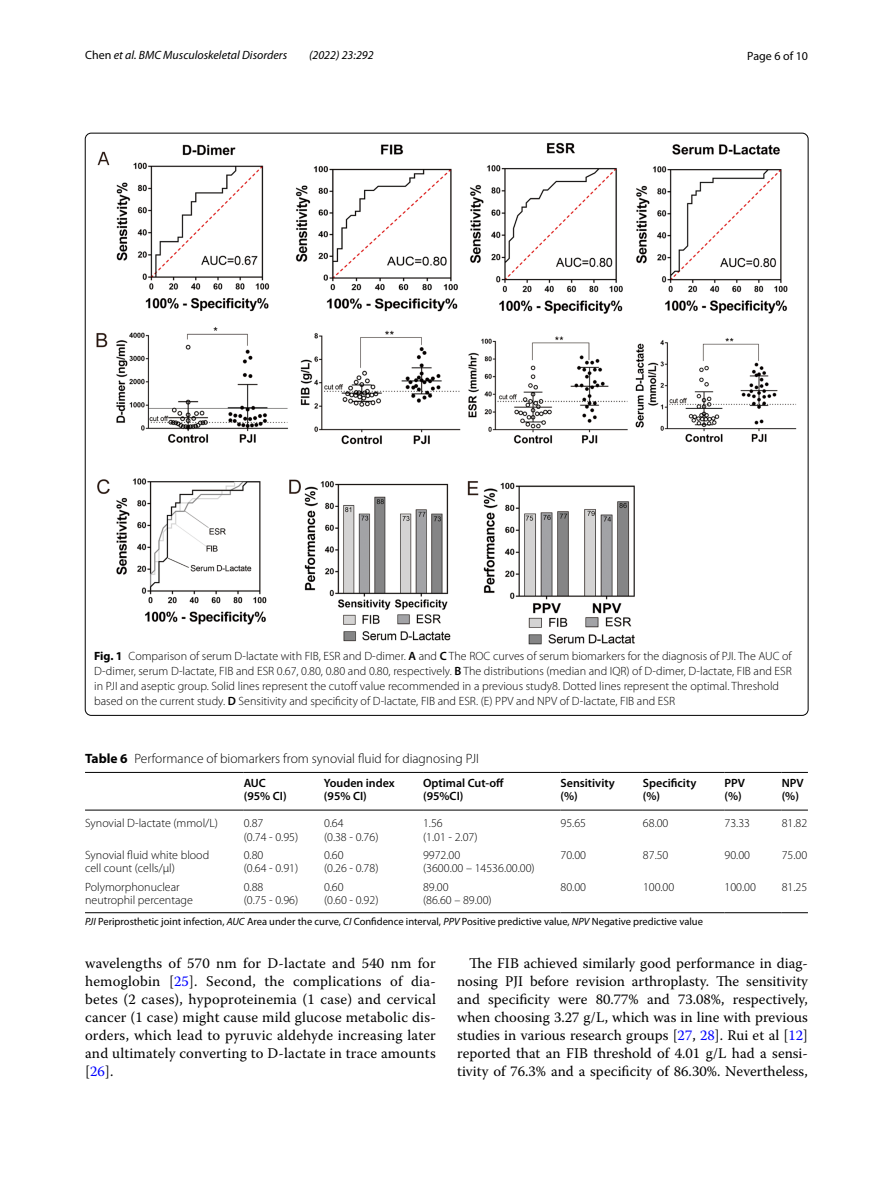
<style>
.page{position:relative;width:893px;height:1187px;background:#fff}
.page>*{position:absolute;margin:0;border:0;box-sizing:border-box;transform-origin:0 0}
.t1{font:14.7px/18px "Warnock Pro";letter-spacing:.005em;color:#000;text-align:justify}
.t2{font:300 13.5px "Myriad Pro";color:#000}
.t3{font:300 12px/13.5px "Myriad Pro";color:#000}
.t4{font:600 12px/13.5px "Myriad Pro";color:#000}
.t5{font:italic 12px "Myriad Pro";color:#000}
.t6{font:12px "Myriad Pro";color:#000}
.t7{font:10.5px "Myriad Pro";color:#000}
.s1{font-style:normal}
.s2{font-weight:700}
.s3{font-weight:600}
.s4{font-style:italic}
.s5{color:#00f}
</style>
<div class="page">
<img style="left:96px;top:142px;width:701px;height:502px">
<hr style="left:85px;top:772px;width:159px;height:1px;background:#000">
<hr style="left:85px;top:809px;width:159px;height:1px;background:#000">
<hr style="left:244px;top:772px;width:80px;height:1px;background:#000">
<hr style="left:244px;top:809px;width:80px;height:1px;background:#000">
<hr style="left:324px;top:772px;width:99px;height:1px;background:#000">
<hr style="left:324px;top:809px;width:99px;height:1px;background:#000">
<hr style="left:423px;top:772px;width:137px;height:1px;background:#000">
<hr style="left:423px;top:809px;width:137px;height:1px;background:#000">
<hr style="left:560px;top:772px;width:83px;height:1px;background:#000">
<hr style="left:560px;top:809px;width:83px;height:1px;background:#000">
<hr style="left:643px;top:772px;width:81px;height:1px;background:#000">
<hr style="left:643px;top:809px;width:81px;height:1px;background:#000">
<hr style="left:724px;top:772px;width:58px;height:1px;background:#000">
<hr style="left:724px;top:809px;width:58px;height:1px;background:#000">
<svg style="left:782px;top:772px;width:26px;height:1px"></svg>
<svg style="left:782px;top:809px;width:26px;height:1px"></svg>
<hr style="left:85px;top:912px;width:159px;height:1px;background:#000">
<hr style="left:244px;top:912px;width:80px;height:1px;background:#000">
<hr style="left:324px;top:912px;width:99px;height:1px;background:#000">
<hr style="left:423px;top:912px;width:137px;height:1px;background:#000">
<hr style="left:560px;top:912px;width:83px;height:1px;background:#000">
<hr style="left:643px;top:912px;width:81px;height:1px;background:#000">
<hr style="left:724px;top:912px;width:58px;height:1px;background:#000">
<svg style="left:782px;top:912px;width:26px;height:1px"></svg>
<p class="t5" style="left:85px;top:48px;width:204px"><span class="s1">Chen</span> et al. BMC Musculoskeletal Disorders</p>
<p class="t5" style="left:309px;top:48px;width:66px">(2022) 23:292</p>
<p class="t6" style="left:747px;top:48px;width:62px">Page 6 of 10</p>
<p class="t3" style="left:94px;top:648px;width:699px;line-height:15px"><span class="s2">Fig. 1</span> Comparison of serum D-lactate with FIB, ESR and D-dimer. <span class="s3">A</span> and <span class="s3">C</span> The ROC curves of serum biomarkers for the diagnosis of PJI. The AUC of D-dimer, serum D-lactate, FIB and ESR 0.67, 0.80, 0.80 and 0.80, respectively. <span class="s3">B</span> The distributions (median and IQR) of D-dimer, D-lactate, FIB and ESR in PJI and aseptic group. Solid lines represent the cutoff value recommended in a previous study8. Dotted lines represent the optimal. Threshold based on the current study. <span class="s3">D</span> Sensitivity and specificity of D-lactate, FIB and ESR. (E) PPV and NPV of D-lactate, FIB and ESR</p>
<p class="t2" style="left:85px;top:750px;width:395px"><span class="s2">Table 6</span> Performance of biomarkers from synovial fluid for diagnosing PJI</p>
<p class="t4" style="left:244px;top:775px;width:44px">AUC (95% CI)</p>
<p class="t4" style="left:324px;top:775px;width:72px">Youden index (95% CI)</p>
<p class="t4" style="left:423px;top:775px;width:82px">Optimal Cut-off (95%CI)</p>
<p class="t4" style="left:560px;top:775px;width:56px">Sensitivity (%)</p>
<p class="t4" style="left:643px;top:775px;width:55px">Specificity (%)</p>
<p class="t4" style="left:725px;top:775px;width:22px">PPV (%)</p>
<p class="t4" style="left:782px;top:775px;width:23px">NPV (%)</p>
<p class="t3" style="left:85px;top:816px;width:134px">Synovial D-lactate (mmol/L)</p>
<p class="t3" style="left:244px;top:816px;width:56px">0.87<br>(0.74 - 0.95)</p>
<p class="t3" style="left:324px;top:816px;width:56px">0.64<br>(0.38 - 0.76)</p>
<p class="t3" style="left:423px;top:816px;width:56px">1.56<br>(1.01 - 2.07)</p>
<p class="t3" style="left:561px;top:816px;width:27px">95.65</p>
<p class="t3" style="left:643px;top:816px;width:27px">68.00</p>
<p class="t3" style="left:725px;top:816px;width:27px">73.33</p>
<p class="t3" style="left:782px;top:816px;width:27px">81.82</p>
<p class="t3" style="left:85px;top:848px;width:126px">Synovial fluid white blood cell count (cells/μl)</p>
<p class="t3" style="left:244px;top:848px;width:56px">0.80<br>(0.64 - 0.91)</p>
<p class="t3" style="left:324px;top:848px;width:56px">0.60<br>(0.26 - 0.78)</p>
<p class="t3" style="left:423px;top:848px;width:113px">9972.00<br>(3600.00 – 14536.00.00)</p>
<p class="t3" style="left:561px;top:848px;width:27px">70.00</p>
<p class="t3" style="left:643px;top:848px;width:27px">87.50</p>
<p class="t3" style="left:725px;top:848px;width:27px">90.00</p>
<p class="t3" style="left:782px;top:848px;width:27px">75.00</p>
<p class="t3" style="left:85px;top:880px;width:109px">Polymorphonuclear neutrophil percentage</p>
<p class="t3" style="left:244px;top:880px;width:56px">0.88<br>(0.75 - 0.96)</p>
<p class="t3" style="left:324px;top:880px;width:56px">0.60<br>(0.60 - 0.92)</p>
<p class="t3" style="left:423px;top:880px;width:70px">89.00<br>(86.60 – 89.00)</p>
<p class="t3" style="left:561px;top:880px;width:27px">80.00</p>
<p class="t3" style="left:643px;top:880px;width:33px">100.00</p>
<p class="t3" style="left:725px;top:880px;width:33px">100.00</p>
<p class="t3" style="left:782px;top:880px;width:27px">81.25</p>
<p class="t7" style="left:85px;top:915px;width:619px"><span class="s4">PJI</span> Periprosthetic joint infection, <span class="s4">AUC</span> Area under the curve, <span class="s4">CI</span> Confidence interval, <span class="s4">PPV</span> Positive predictive value, <span class="s4">NPV</span> Negative predictive value</p>
<p class="t1" style="left:85px;top:954px;width:352px">wavelengths of 570 nm for D-lactate and 540 nm for hemoglobin [<span class="s5">25</span>]. Second, the complications of dia&shy;betes (2 cases), hypoproteinemia (1 case) and cervical cancer (1 case) might cause mild glucose metabolic dis&shy;orders, which lead to pyruvic aldehyde increasing later and ultimately converting to D-lactate in trace amounts [<span class="s5">26</span>].</p>
<p class="t1" style="left:457px;top:954px;width:352px;text-indent:12px">The FIB achieved similarly good performance in diag&shy;nosing PJI before revision arthroplasty. The sensitivity and specificity were 80.77% and 73.08%, respectively, when choosing 3.27 g/L, which was in line with previous studies in various research groups [<span class="s5">27</span>, <span class="s5">28</span>]. Rui et al [<span class="s5">12</span>] reported that an FIB threshold of 4.01 g/L had a sensi&shy;tivity of 76.3% and a specificity of 86.30%. Nevertheless,</p>
</div>
